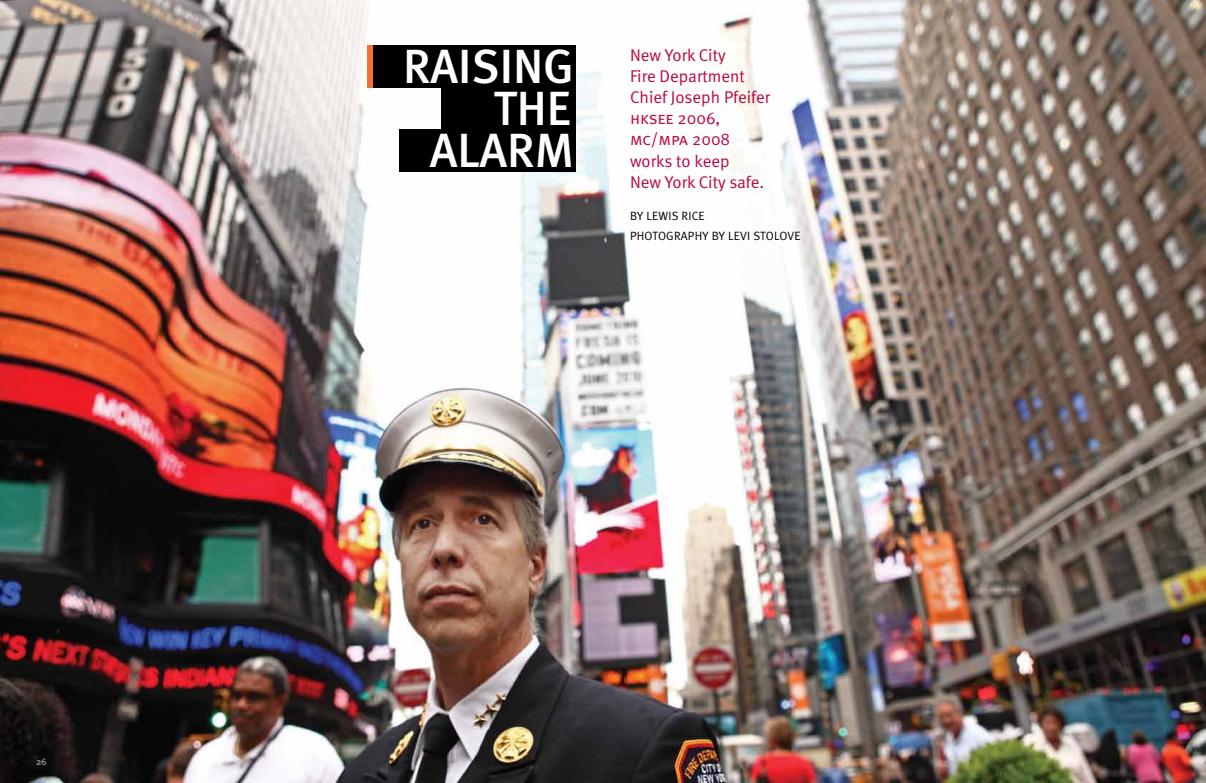
<style>
.page{position:relative;width:1206px;height:783px;background:#fff}
.page>*{position:absolute;margin:0;border:0;box-sizing:border-box;transform-origin:0 0}
.t1{font:500 48px/42px "Meta";color:#fff;text-align:right}
.t2{font:17px/21.1px "Meta Normal";color:#ba093e}
.t3{font:17px/21.1px "Meta Normal Caps";color:#ba093e}
.t4{font:12px/20px "Meta Normal";letter-spacing:.02em;color:#000}
.t5{font:9.5px "Meta Bold Caps";color:#fff}
.s1{font-family:"Meta Normal"}
</style>
<div class="page">
<img style="left:0;top:0;width:1206px;height:783px">
<div style="left:367px;top:45px;width:209px;height:42px;background:#000"></div>
<div style="left:441px;top:87px;width:135px;height:43px;background:#000"></div>
<div style="left:400px;top:130px;width:176px;height:42px;background:#000"></div>
<div style="left:367px;top:45px;width:6px;height:42px;background:#f37032"></div>
<p class="t5" style="left:36px;top:756px;width:12px">26</p>
<h1 class="t1" style="left:403px;top:45px;width:172px">RAISING<br>THE<br>ALARM</h1>
<p class="t2" style="left:630px;top:44px;width:142px">New York City<br>Fire Department<br>Chief Joseph Pfeifer</p>
<p class="t3" style="left:630px;top:108px;width:102px">hksee <span class="s1">2006, </span>mc/mpa 2008</p>
<p class="t2" style="left:630px;top:150px;width:136px">works to keep<br>New York City safe.</p>
<p class="t4" style="left:630px;top:205px;width:172px">By Lewis Rice<br>photography by Levi Stolove</p>
</div>
